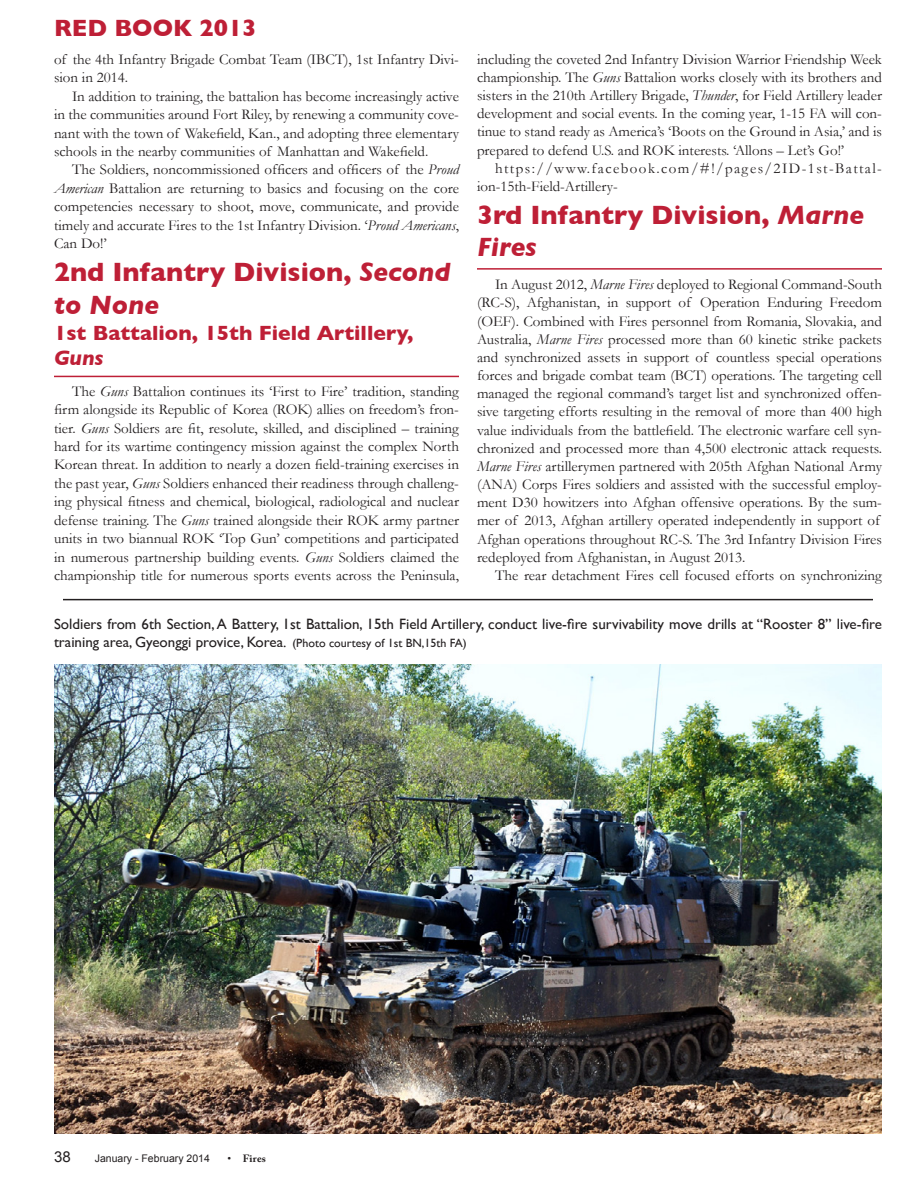
<style>
.page{position:relative;width:918px;height:1188px;background:#fff}
.page>*{position:absolute;margin:0;border:0;box-sizing:border-box;transform-origin:0 0}
.Unit_Titles_Level_1{font:700 27px/32.8px "Gill Sans";color:#be1f36}
.t1{font:700 24px "Gill Sans";color:#be1f36}
.Unit_Titles_Level_2{font:700 21px/25.7px "Gill Sans";color:#be1f36}
.Body_Text{font:15px/18.1px "Garamond";color:#231f20;text-align:justify}
.Caption_Above{font:15px/18px "Gill Sans";color:#231f20}
.Body_Text-2{font:15px/18.1px "Garamond";letter-spacing:.095em;color:#231f20}
.t2{font:15px "Arial";color:#231f20}
.t3{font:10.5px "Arial";color:#231f20}
.t4{font:700 10.5px "Adobe Caslon Pro";letter-spacing:.015em;color:#231f20}
.s1{font-style:italic}
.s2{font-size:12px}
.s3{font-family:"Arial";font-weight:400}
</style>
<div class="page">
<hr style="left:54px;top:376px;width:405px;height:1px;background:#be1f36">
<hr style="left:477px;top:268px;width:405px;height:2px;background:#be1f36">
<img style="left:54px;top:664px;width:828px;height:470px">
<hr style="left:63px;top:599px;width:810px;height:1px;background:#231f20">
<h2 class="t1" style="left:54px;top:9px;width:204px">RED BOOK 2013</h2>
<p class="Body_Text" style="left:54px;top:50px;width:407px">of the 4th Infantry Brigade Combat Team (IBCT), 1st Infantry Divi&shy;sion in 2014.</p>
<p class="Body_Text" style="left:54px;top:87px;width:407px;text-indent:18px">In addition to training, the battalion has become increasingly active in the communities around Fort Riley, by renewing a community cove&shy;nant with the town of Wakefield, Kan., and adopting three elementary schools in the nearby communities of Manhattan and Wakefield.</p>
<p class="Body_Text" style="left:54px;top:160px;width:407px;text-indent:18px">The Soldiers, noncommissioned officers and officers of the <span class="s1">Proud American</span> Battalion are returning to basics and focusing on the core competencies necessary to shoot, move, communicate, and provide timely and accurate Fires to the 1st Infantry Division. ‘<span class="s1">Proud Americans</span>, Can Do!’</p>
<p class="Unit_Titles_Level_1" style="left:54px;top:255px;width:398px">2nd Infantry Division, <span class="s1">Second to None</span></p>
<p class="Unit_Titles_Level_2" style="left:54px;top:319px;width:361px">1st Battalion, 15th Field Artillery,<br><span class="s1">Guns</span></p>
<p class="Body_Text" style="left:54px;top:382px;width:407px;text-indent:18px">The <span class="s1">Guns</span> Battalion continues its ‘First to Fire’ tradition, standing firm alongside its Republic of Korea (ROK) allies on freedom’s fron&shy;tier. <span class="s1">Guns</span> Soldiers are fit, resolute, skilled, and disciplined – training hard for its wartime contingency mission against the complex North Korean threat. In addition to nearly a dozen field-training exercises in the past year, <span class="s1">Guns</span> Soldiers enhanced their readiness through challeng&shy;ing physical fitness and chemical, biological, radiological and nuclear defense training. The <span class="s1">Guns</span> trained alongside their ROK army partner units in two biannual ROK ‘Top Gun’ competitions and participated in numerous partnership building events. <span class="s1">Guns</span> Soldiers claimed the championship title for numerous sports events across the Peninsula,</p>
<p class="Body_Text" style="left:477px;top:50px;width:407px">including the coveted 2nd Infantry Division Warrior Friendship Week championship. The <span class="s1">Guns</span> Battalion works closely with its brothers and sisters in the 210th Artillery Brigade, <span class="s1">Thunder</span>, for Field Artillery leader development and social events. In the coming year, 1-15 FA will con&shy;tinue to stand ready as America’s ‘Boots on the Ground in Asia,’ and is prepared to defend U.S. and ROK interests. ‘Allons – Let’s Go!’</p>
<p class="Body_Text-2" style="left:477px;top:159px;width:407px;text-indent:18px">https://www.facebook.com/#!/pages/2ID-1st-Battal&shy;ion-15th-Field-Artillery-</p>
<p class="Unit_Titles_Level_1" style="left:477px;top:198px;width:389px">3rd Infantry Division, <span class="s1">Marne<br>Fires</span></p>
<p class="Body_Text" style="left:477px;top:275px;width:407px;text-align:left;text-indent:18px">In August 2012, <span class="s1">Marne Fires</span> deployed to Regional Command-South (RC-S), Afghanistan, in support of Operation Enduring Freedom (OEF). Combined with Fires personnel from Romania, Slovakia, and Australia, <span class="s1">Marne Fires</span> processed more than 60 kinetic strike packets and synchronized assets in support of countless special operations forces and brigade combat team (BCT) operations. The targeting cell managed the regional command’s target list and synchronized offen&shy;sive targeting efforts resulting in the removal of more than 400 high value individuals from the battlefield. The electronic warfare cell syn&shy;chronized and processed more than 4,500 electronic attack requests.<br><span class="s1">Marne Fires</span> artillerymen partnered with 205th Afghan National Army (ANA) Corps Fires soldiers and assisted with the successful employ&shy;ment D30 howitzers into Afghan offensive operations. By the sum&shy;mer of 2013, Afghan artillery operated independently in support of Afghan operations throughout RC-S. The 3rd Infantry Division Fires redeployed from Afghanistan, in August 2013.</p>
<p class="Body_Text" style="left:495px;top:566px;width:388px">The rear detachment Fires cell focused efforts on synchronizing</p>
<p class="Caption_Above" style="left:54px;top:615px;width:830px">Soldiers from 6th Section, A Battery, 1st Battalion, 15th Field Artillery, conduct live-fire survivability move drills at “Rooster 8” live-fire training area, Gyeonggi provice, Korea. <span class="s2">(Photo courtesy of 1st BN,15th FA)</span></p>
<p class="t2" style="left:54px;top:1147px;width:18px">38</p>
<p class="t3" style="left:95px;top:1151px;width:116px">January - February 2014</p>
<p class="t4" style="left:227px;top:1152px;width:40px"><span class="s3">•</span> Fires</p>
</div>
